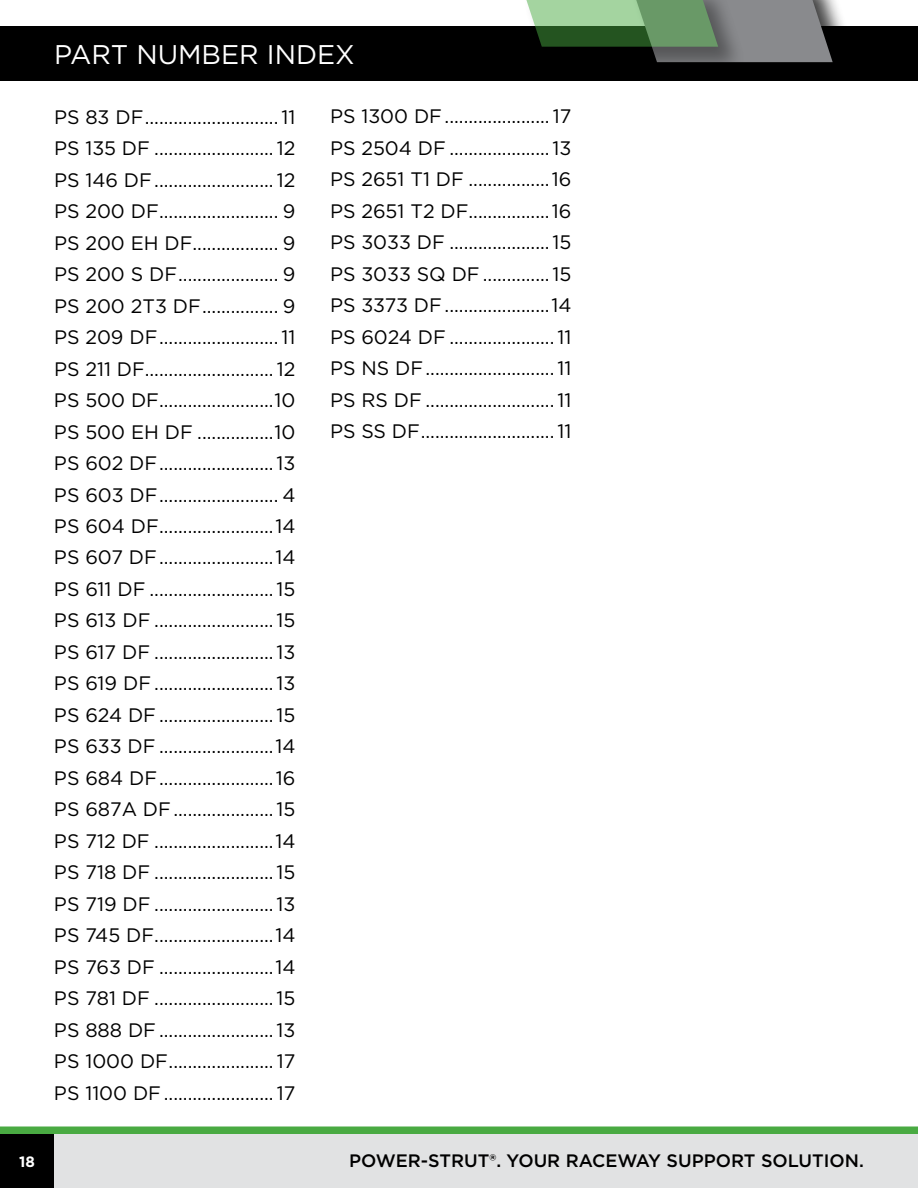
<style>
.page{position:relative;width:918px;height:1188px;background:#fff}
.page>*{position:absolute;margin:0;border:0;box-sizing:border-box;transform-origin:0 0}
.t1{font:27px "Gotham";color:#fff}
.t2{font:19.5px/31.5px "Gotham";color:#000;text-align:justify}
.t3{font:500 18px "Gotham";color:#000}
.t4{font:700 15px "Gotham";color:#fff}
</style>
<div class="page">
<div style="left:0;top:27px;width:918px;height:54px;background:#000"></div>
<div style="left:630px;top:0;width:229px;height:82px;background:#000;opacity:.75"></div>
<div style="left:0;top:1134px;width:918px;height:54px;background:#e1e2e3"></div>
<div style="left:523px;top:0;width:223px;height:76px;background:#000"></div>
<svg style="left:522px;top:0;width:311px;height:62px;background:#677c67"></svg>
<div style="left:0;top:1133px;width:54px;height:55px;background:#000"></div>
<div style="left:0;top:1126px;width:918px;height:8px;background:#49aa42"></div>
<h1 class="t1" style="left:54px;top:37px;width:302px">PART NUMBER INDEX</h1>
<p class="t2" style="left:54px;top:101px;width:243px">PS 83 DF............................11<br>PS 135 DF ......................... 12<br>PS 146 DF......................... 12<br>PS 200 DF......................... 9<br>PS 200 EH DF.................. 9<br>PS 200 S DF..................... 9<br>PS 200 2T3 DF................ 9<br>PS 209 DF.........................11<br>PS 211 DF........................... 12<br>PS 500 DF........................10<br>PS 500 EH DF ................10<br>PS 602 DF........................13<br>PS 603 DF......................... 4<br>PS 604 DF........................14<br>PS 607 DF........................14<br>PS 611 DF ..........................15<br>PS 613 DF .........................15<br>PS 617 DF .........................13<br>PS 619 DF .........................13<br>PS 624 DF........................15<br>PS 633 DF ........................14<br>PS 684 DF........................16<br>PS 687A DF.....................15<br>PS 712 DF .........................14<br>PS 718 DF .........................15<br>PS 719 DF .........................13<br>PS 745 DF.........................14<br>PS 763 DF ........................14<br>PS 781 DF .........................15<br>PS 888 DF........................13<br>PS 1000 DF...................... 17<br>PS 1100 DF....................... 17</p>
<p class="t2" style="left:330px;top:100px;width:243px">PS 1300 DF...................... 17<br>PS 2504 DF .....................13<br>PS 2651 T1 DF .................16<br>PS 2651 T2 DF.................16<br>PS 3033 DF .....................15<br>PS 3033 SQ DF ..............15<br>PS 3373 DF......................14<br>PS 6024 DF ......................11<br>PS NS DF...........................11<br>PS RS DF ...........................11<br>PS SS DF............................11</p>
<p class="t4" style="left:19px;top:1152px;width:17px">18</p>
<p class="t3" style="left:349px;top:1148px;width:516px">POWER-STRUT®. YOUR RACEWAY SUPPORT SOLUTION.</p>
</div>
